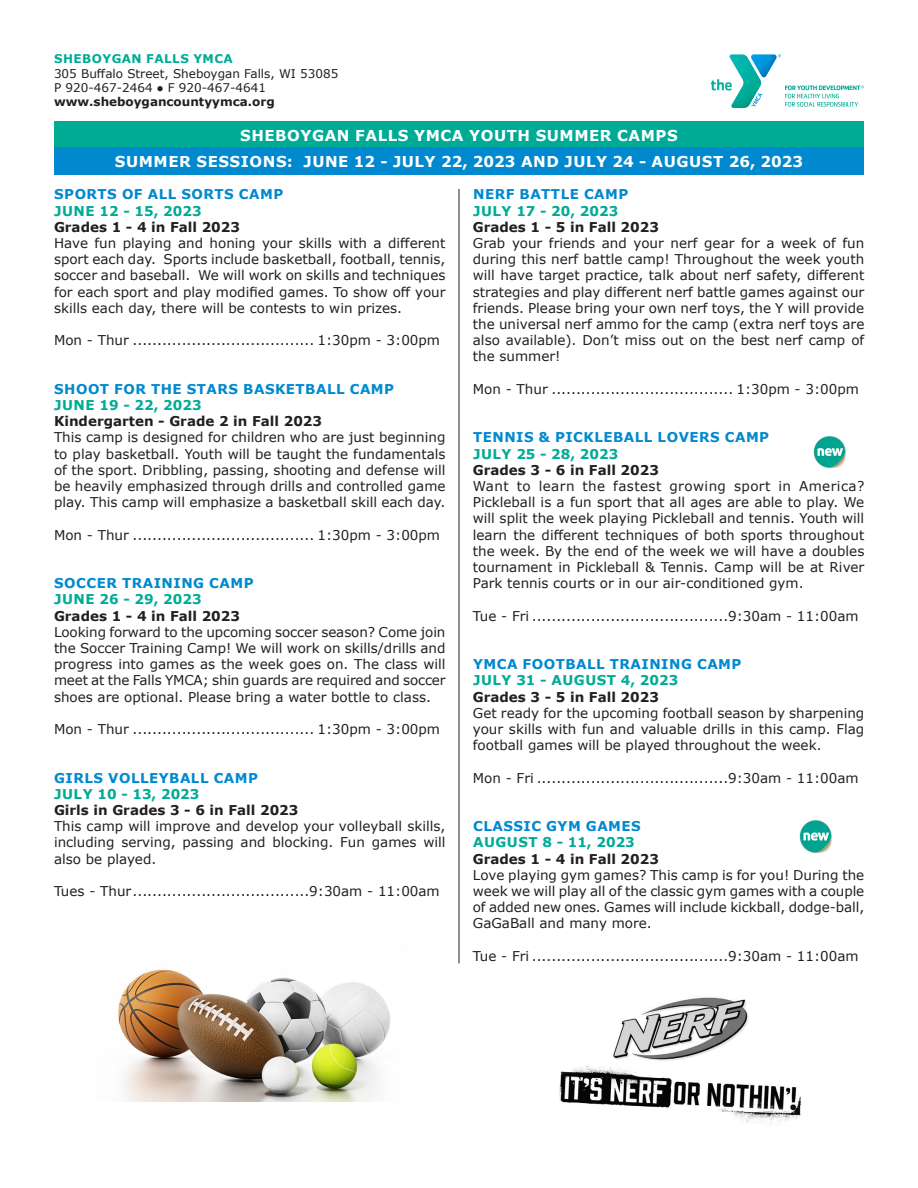
<style>
.page{position:relative;width:918px;height:1188px;background:#fff}
.page>*{position:absolute;margin:0;border:0;box-sizing:border-box;transform-origin:0 0}
.Program_Heading{font:700 15px "Verdana";letter-spacing:.035em;color:#fff}
.Class_Description{font:13.5px/16.2px "Verdana";color:#231f20;text-align:justify}
.Day_and_Time{font:13.5px "Verdana";color:#231f20}
.Age_or_Grade{font:13.5px/16.2px "Verdana";color:#231f20;text-align:justify}
.Age_or_Grade-2{font:700 13.5px "Verdana";color:#231f20}
.Program_Heading-2{font:700 13.5px "Verdana";letter-spacing:.035em;color:#0089cf}
.Sub-Program_Heading{font:700 13.5px "Verdana";color:#00ab95}
.Sub-Program_Heading-2{font:700 13.5px "Verdana";letter-spacing:.035em;color:#00ab95}
.t1{font:12px "Verdana";color:#231f20}
.t2{font:700 12px "Verdana";color:#231f20}
.t3{font:700 12px "Verdana";letter-spacing:.035em;color:#00ab95}
</style>
<div class="page">
<img style="left:118px;top:969px;width:272px;height:133px">
<svg style="left:711px;top:54px;width:153px;height:54px"></svg>
<div style="left:54px;top:122px;width:810px;height:27px;background:#00ab95"></div>
<hr style="left:459px;top:189px;width:1px;height:774px;background:#231f20">
<div style="left:54px;top:148px;width:810px;height:27px;background:#0089cf"></div>
<img style="left:559px;top:997px;width:242px;height:127px">
<img style="left:799px;top:820px;width:33px;height:33px">
<img style="left:813px;top:436px;width:33px;height:32px">
<p class="t3" style="left:54px;top:50px;width:180px">SHEBOYGAN FALLS YMCA</p>
<p class="t1" style="left:54px;top:65px;width:286px">305 Buffalo Street, Sheboygan Falls, WI 53085</p>
<p class="t1" style="left:54px;top:79px;width:214px">P 920-467-2464 ● F 920-467-4641</p>
<p class="t2" style="left:54px;top:94px;width:222px">www.sheboygancountyymca.org</p>
<p class="Program_Heading" style="left:240px;top:125px;width:439px">SHEBOYGAN FALLS YMCA YOUTH SUMMER CAMPS</p>
<p class="Program_Heading" style="left:115px;top:151px;width:690px">SUMMER SESSIONS: JUNE 12 - JULY 22, 2023 AND JULY 24 - AUGUST 26, 2023</p>
<p class="Program_Heading-2" style="left:54px;top:185px;width:231px">SPORTS OF ALL SORTS CAMP</p>
<p class="Sub-Program_Heading" style="left:54px;top:201px;width:149px">JUNE 12 - 15, 2023</p>
<p class="Age_or_Grade-2" style="left:54px;top:217px;width:188px">Grades 1 - 4 in Fall 2023</p>
<p class="Class_Description" style="left:54px;top:235px;width:393px">Have fun playing and honing your skills with a different sport each day. Sports include basketball, football, tennis, soccer and baseball. We will work on skills and techniques for each sport and play modified games. To show off your skills each day, there will be contests to win prizes.</p>
<p class="Day_and_Time" style="left:54px;top:331px;width:388px">Mon - Thur ..................................... 1:30pm - 3:00pm</p>
<p class="Program_Heading-2" style="left:54px;top:379px;width:341px">SHOOT FOR THE STARS BASKETBALL CAMP</p>
<p class="Sub-Program_Heading" style="left:54px;top:395px;width:149px">JUNE 19 - 22, 2023</p>
<p class="Age_or_Grade-2" style="left:54px;top:412px;width:270px">Kindergarten - Grade 2 in Fall 2023</p>
<p class="Class_Description" style="left:54px;top:429px;width:393px">This camp is designed for children who are just beginning to play basketball. Youth will be taught the fundamentals of the sport. Dribbling, passing, shooting and defense will be heavily emphasized through drills and controlled game play. This camp will emphasize a basketball skill each day.</p>
<p class="Day_and_Time" style="left:54px;top:525px;width:388px">Mon - Thur ..................................... 1:30pm - 3:00pm</p>
<p class="Program_Heading-2" style="left:54px;top:574px;width:201px">SOCCER TRAINING CAMP</p>
<p class="Sub-Program_Heading" style="left:54px;top:590px;width:149px">JUNE 26 - 29, 2023</p>
<p class="Age_or_Grade-2" style="left:54px;top:606px;width:188px">Grades 1 - 4 in Fall 2023</p>
<p class="Age_or_Grade" style="left:54px;top:624px;width:393px">Looking forward to the upcoming soccer season? Come join the Soccer Training Camp! We will work on skills/drills and progress into games as the week goes on. The class will meet at the Falls YMCA; shin guards are required and soccer shoes are optional. Please bring a water bottle to class.</p>
<p class="Day_and_Time" style="left:54px;top:720px;width:388px">Mon - Thur ..................................... 1:30pm - 3:00pm</p>
<p class="Program_Heading-2" style="left:54px;top:768px;width:205px">GIRLS VOLLEYBALL CAMP</p>
<p class="Sub-Program_Heading" style="left:54px;top:784px;width:147px">JULY 10 - 13, 2023</p>
<p class="Age_or_Grade-2" style="left:54px;top:800px;width:246px">Girls in Grades 3 - 6 in Fall 2023</p>
<p class="Class_Description" style="left:54px;top:818px;width:393px">This camp will improve and develop your volleyball skills, including serving, passing and blocking. Fun games will also be played.</p>
<p class="Day_and_Time" style="left:54px;top:882px;width:387px">Tues - Thur....................................9:30am - 11:00am</p>
<p class="Program_Heading-2" style="left:473px;top:185px;width:157px">NERF BATTLE CAMP</p>
<p class="Sub-Program_Heading" style="left:473px;top:201px;width:147px">JULY 17 - 20, 2023</p>
<p class="Age_or_Grade-2" style="left:473px;top:217px;width:188px">Grades 1 - 5 in Fall 2023</p>
<p class="Class_Description" style="left:473px;top:235px;width:393px">Grab your friends and your nerf gear for a week of fun during this nerf battle camp! Throughout the week youth will have target practice, talk about nerf safety, different strategies and play different nerf battle games against our friends. Please bring your own nerf toys, the Y will provide the universal nerf ammo for the camp (extra nerf toys are also available). Don’t miss out on the best nerf camp of the summer!</p>
<p class="Day_and_Time" style="left:473px;top:380px;width:388px">Mon - Thur ..................................... 1:30pm - 3:00pm</p>
<p class="Program_Heading-2" style="left:473px;top:428px;width:298px">TENNIS &amp; PICKLEBALL LOVERS CAMP</p>
<p class="Sub-Program_Heading" style="left:473px;top:444px;width:147px">JULY 25 - 28, 2023</p>
<p class="Age_or_Grade-2" style="left:473px;top:460px;width:188px">Grades 3 - 6 in Fall 2023</p>
<p class="Class_Description" style="left:473px;top:478px;width:393px">Want to learn the fastest growing sport in America?<br>Pickleball is a fun sport that all ages are able to play. We will split the week playing Pickleball and tennis. Youth will learn the different techniques of both sports throughout the week. By the end of the week we will have a doubles tournament in Pickleball &amp; Tennis. Camp will be at River Park tennis courts or in our air-conditioned gym.</p>
<p class="Day_and_Time" style="left:473px;top:606px;width:387px">Tue - Fri ........................................9:30am - 11:00am</p>
<p class="Program_Heading-2" style="left:473px;top:655px;width:270px">YMCA FOOTBALL TRAINING CAMP</p>
<p class="Sub-Program_Heading-2" style="left:473px;top:671px;width:207px">JULY 31 - AUGUST 4, 2023</p>
<p class="Age_or_Grade-2" style="left:473px;top:687px;width:188px">Grades 3 - 5 in Fall 2023</p>
<p class="Class_Description" style="left:473px;top:705px;width:393px">Get ready for the upcoming football season by sharpening your skills with fun and valuable drills in this camp. Flag football games will be played throughout the week.</p>
<p class="Day_and_Time" style="left:473px;top:768px;width:387px">Mon - Fri .......................................9:30am - 11:00am</p>
<p class="Program_Heading-2" style="left:473px;top:817px;width:169px">CLASSIC GYM GAMES</p>
<p class="Sub-Program_Heading-2" style="left:473px;top:833px;width:163px">AUGUST 8 - 11, 2023</p>
<p class="Age_or_Grade-2" style="left:473px;top:849px;width:188px">Grades 1 - 4 in Fall 2023</p>
<p class="Class_Description" style="left:473px;top:867px;width:393px">Love playing gym games? This camp is for you! During the week we will play all of the classic gym games with a couple of added new ones. Games will include kickball, dodge-ball, GaGaBall and many more.</p>
<p class="Day_and_Time" style="left:473px;top:947px;width:387px">Tue - Fri ........................................9:30am - 11:00am</p>
</div>
